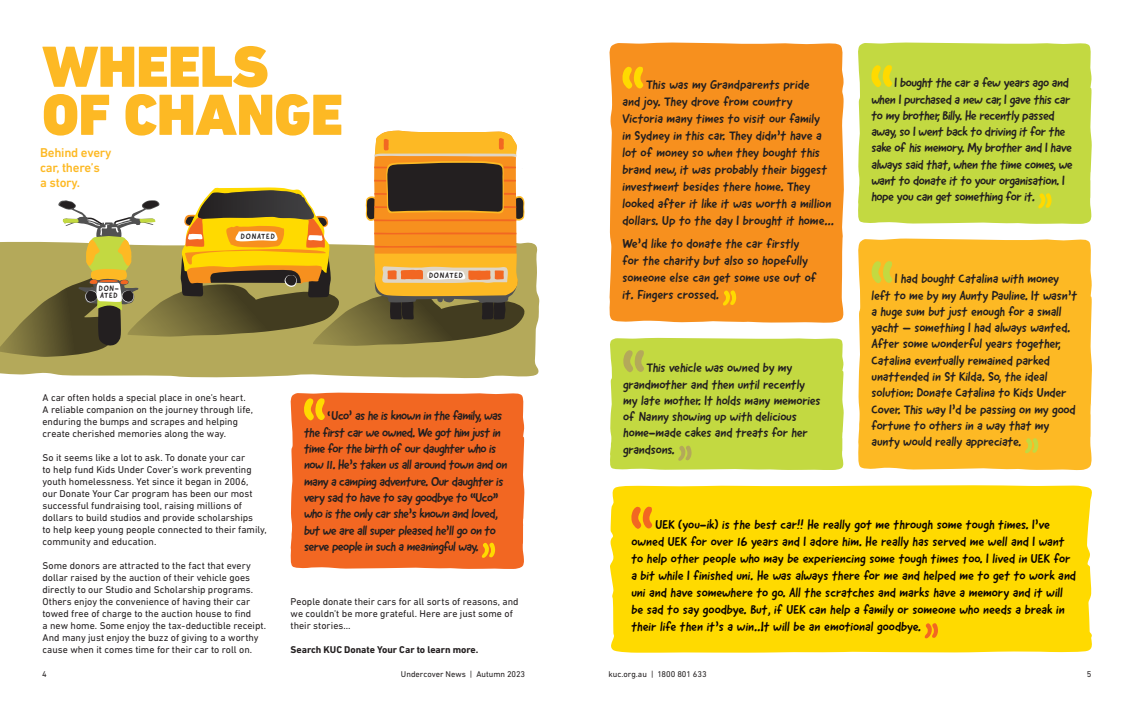
<style>
.page{position:relative;width:1134px;height:709px;background:#fff}
.page>*{position:absolute;margin:0;border:0;box-sizing:border-box;transform-origin:0 0}
.t1{font:900 59px/48px "DIN Next LT Pro";letter-spacing:-.01em;color:#fdb924}
.t2{font:13px/16.3px "Good Dog New";letter-spacing:-.01em;color:#231f20}
.t3{font:13px/17px "Good Dog New";color:#0a0203}
.t4{font:13px/16.3px "Good Dog New";letter-spacing:-.04em;color:#231f20}
.t5{font:13px/16.3px "Good Dog New";letter-spacing:-.03em;color:#231f20}
.t6{font:500 13px/15px "DIN Next LT Pro";letter-spacing:-.02em;color:#fdb924}
.t7{font:10px/12px "DIN Next LT Pro";color:#231f20}
.t8{font:700 10px "DIN Next LT Pro";letter-spacing:-.005em;color:#231f20}
.t9{font:8.5px "DIN Next LT Pro";letter-spacing:-.005em;color:#231f20}
.t10{font:7.9px/7.2px "Good Dog New";color:#231f20}
</style>
<div class="page">
<div style="left:610px;top:485px;width:482px;height:168px;background:#ffda00"></div>
<div style="left:609px;top:42px;width:235px;height:281px;background:#f7901e"></div>
<div style="left:858px;top:42px;width:234px;height:182px;background:#c3d941"></div>
<div style="left:290px;top:421px;width:234px;height:148px;background:#f26722"></div>
<div style="left:858px;top:238px;width:234px;height:232px;background:#fdb924"></div>
<svg style="left:526px;top:242px;width:13px;height:135px;fill:#b4a95a"></svg>
<svg style="left:630px;top:506px;width:23px;height:23px"></svg>
<svg style="left:924px;top:623px;width:14px;height:15px"></svg>
<svg style="left:621px;top:67px;width:23px;height:22px"></svg>
<svg style="left:722px;top:290px;width:14px;height:16px"></svg>
<svg style="left:870px;top:65px;width:23px;height:23px"></svg>
<svg style="left:1037px;top:193px;width:15px;height:15px"></svg>
<div style="left:610px;top:338px;width:234px;height:132px;background:#c3d941"></div>
<svg style="left:481px;top:542px;width:14px;height:16px"></svg>
<svg style="left:870px;top:261px;width:23px;height:23px"></svg>
<svg style="left:1024px;top:438px;width:14px;height:15px"></svg>
<svg style="left:0;top:130px;width:526px;height:291px"></svg>
<h1 class="t1" style="left:42px;top:43px;width:303px">WHEELS<br>OF CHANGE</h1>
<h2 class="t6" style="left:40px;top:145px;width:73px">Behind every car, there’s<br>a story.</h2>
<p class="t10" style="left:99px;top:284px;width:21px;rotate:1deg">DON-<br>ATED</p>
<p class="t10" style="left:241px;top:232px;width:35px;rotate:1deg">DONATED</p>
<p class="t10" style="left:429px;top:271px;width:35px;rotate:1deg">DONATED</p>
<p class="t7" style="left:43px;top:391px;width:212px">A car often holds a special place in one’s heart.<br>A reliable companion on the journey through life, enduring the bumps and scrapes and helping create cherished memories along the way.</p>
<p class="t7" style="left:43px;top:451px;width:226px">So it seems like a lot to ask. To donate your car<br>to help fund Kids Under Cover’s work preventing youth homelessness. Yet since it began in 2006,<br>our Donate Your Car program has been our most successful fundraising tool, raising millions of dollars to build studios and provide scholarships<br>to help keep young people connected to their family, community and education.</p>
<p class="t7" style="left:43px;top:559px;width:225px">Some donors are attracted to the fact that every dollar raised by the auction of their vehicle goes directly to our Studio and Scholarship programs.<br>Others enjoy the convenience of having their car towed free of charge to the auction house to find<br>a new home. Some enjoy the tax-deductible receipt.<br>And many just enjoy the buzz of giving to a worthy cause when it comes time for their car to roll on.</p>
<p class="t4" style="left:304px;top:408px;width:205px;text-indent:23px">‘Uco’ as he is known in the family, was the first car we owned. We got him just in time for the birth of our daughter who is now 11. He’s taken us all around town and on many a camping adventure. Our daughter is very sad to have to say goodbye to “Uco” who is the only car she’s known and loved, but we are all super pleased he’ll go on to serve people in such a meaningful way.</p>
<p class="t7" style="left:291px;top:595px;width:230px">People donate their cars for all sorts of reasons, and we couldn’t be more grateful. Here are just some of their stories…</p>
<p class="t8" style="left:291px;top:643px;width:189px">Search KUC Donate Your Car to learn more.</p>
<p class="t2" style="left:622px;top:76px;width:210px;line-height:17px;text-indent:24px">This was my Grandparents pride<br>and joy. They drove from country Victoria many times to visit our family in Sydney in this car. They didn’t have a lot of money so when they bought this brand new, it was probably their biggest investment besides there home. They looked after it like it was worth a million dollars. Up to the day I brought it home…</p>
<h2 class="t2" style="left:622px;top:234px;width:196px;line-height:17px">We’d like to donate the car firstly for the charity but also so hopefully someone else can get some use out of it. Fingers crossed.</h2>
<h2 class="t2" style="left:623px;top:359px;width:199px;text-indent:23px">This vehicle was owned by my grandmother and then until recently my late mother. It holds many memories of Nanny showing up with delicious home-made cakes and treats for her grandsons.</h2>
<p class="t5" style="left:871px;top:75px;width:203px;text-indent:23px">I bought the car a few years ago and when I purchased a new car, I gave this car to my brother, Billy. He recently passed away, so I went back to driving it for the sake of his memory. My brother and I have always said that, when the time comes, we want to donate it to your organisation. I hope you can get something for it.</p>
<p class="t2" style="left:871px;top:270px;width:207px;text-indent:23px">I had bought Catalina with money left to me by my Aunty Pauline. It wasn’t a huge sum but just enough for a small yacht – something I had always wanted.<br>After some wonderful years together, Catalina eventually remained parked unattended in St Kilda. So, the ideal solution: Donate Catalina to Kids Under Cover. This way I’d be passing on my good fortune to others in a way that my aunty would really appreciate.</p>
<p class="t3" style="left:631px;top:516px;width:446px;text-indent:24px">UEK (you-ik) is the best car!! He really got me through some tough times. I’ve owned UEK for over 16 years and I adore him. He really has served me well and I want to help other people who may be experiencing some tough times too. I lived in UEK for a bit while I finished uni. He was always there for me and helped me to get to work and uni and have somewhere to go. All the scratches and marks have a memory and it will be sad to say goodbye. But, if UEK can help a family or someone who needs a break in their life then it’s a win… It will be an emotional goodbye.</p>
<p class="t9" style="left:42px;top:669px;width:6px">4</p>
<p class="t9" style="left:401px;top:669px;width:126px">Undercover News | Autumn 2023</p>
<p class="t9" style="left:609px;top:669px;width:100px">kuc.org.au | 1800 801 633</p>
<p class="t9" style="left:1087px;top:669px;width:6px">5</p>
</div>
